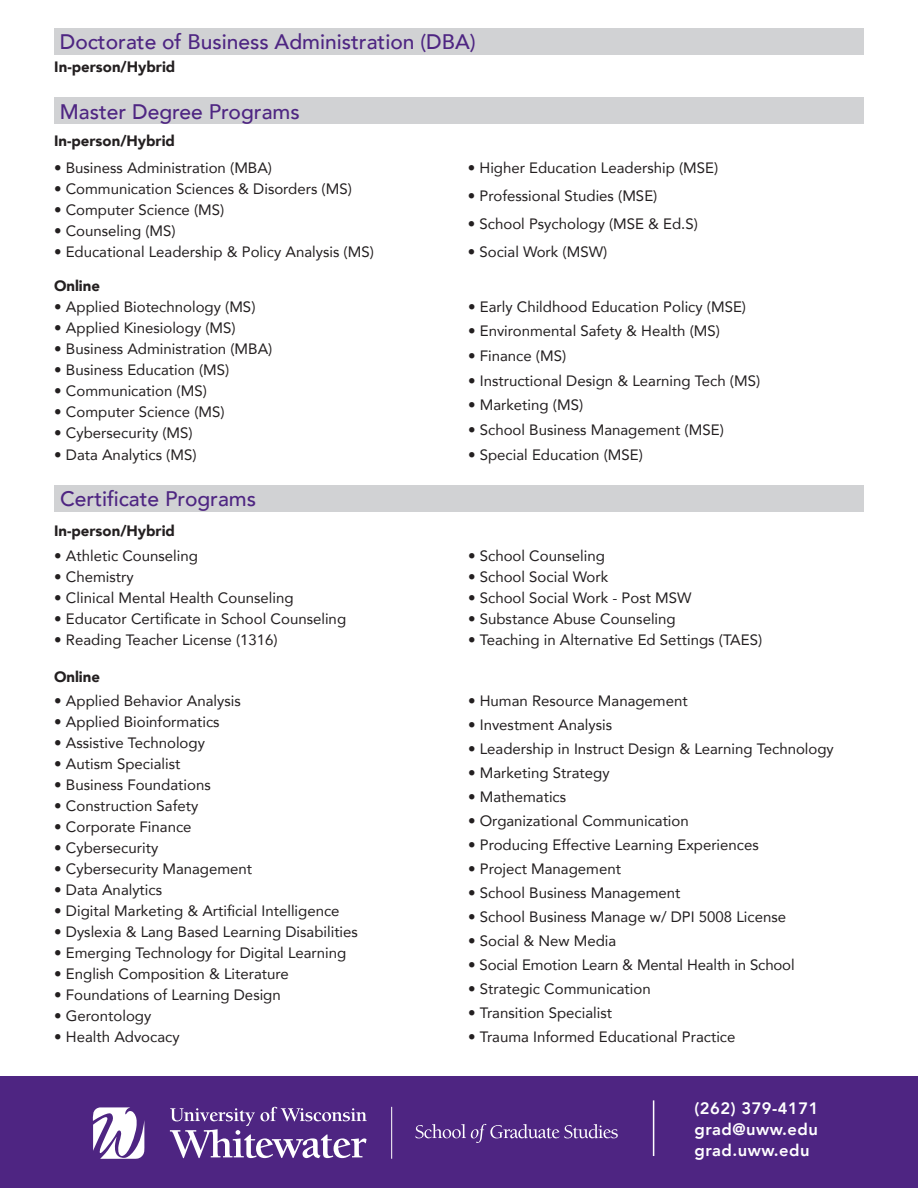
<style>
.page{position:relative;width:918px;height:1188px;background:#fff}
.page>*{position:absolute;margin:0;border:0;box-sizing:border-box;transform-origin:0 0}
.t1{font:500 21px "Avenir";color:#4e2582}
.t2{font:800 16.5px "Avenir";letter-spacing:.03em;color:#fff}
.t3{font:15px "Avenir";color:#231f20}
.t4{font:900 15px "Avenir";color:#231f20}
</style>
<div class="page">
<div style="left:54px;top:485px;width:810px;height:27px;background:#d1d2d4"></div>
<div style="left:54px;top:98px;width:810px;height:26px;background:#d1d2d4"></div>
<div style="left:54px;top:28px;width:810px;height:27px;background:#d1d2d4"></div>
<div style="left:0;top:1077px;width:918px;height:111px;background:#4e2582"></div>
<hr style="left:653px;top:1100px;width:1px;height:56px;background:#fff">
<svg style="left:415px;top:1124px;width:203px;height:19px"></svg>
<svg style="left:93px;top:1107px;width:52px;height:52px"></svg>
<svg style="left:170px;top:1107px;width:197px;height:51px"></svg>
<hr style="left:391px;top:1107px;width:1px;height:52px;background:#fff">
<p class="t1" style="left:60px;top:23px;width:417px">Doctorate of Business Administration (DBA)</p>
<p class="t4" style="left:54px;top:54px;width:123px">In-person/Hybrid</p>
<p class="t1" style="left:60px;top:93px;width:241px">Master Degree Programs</p>
<p class="t4" style="left:54px;top:128px;width:123px">In-person/Hybrid</p>
<p class="t3" style="left:54px;top:156px;width:220px">• Business Administration (MBA)</p>
<p class="t3" style="left:54px;top:177px;width:299px">• Communication Sciences &amp; Disorders (MS)</p>
<p class="t3" style="left:54px;top:198px;width:172px">• Computer Science (MS)</p>
<p class="t3" style="left:54px;top:219px;width:123px">• Counseling (MS)</p>
<p class="t3" style="left:54px;top:240px;width:321px">• Educational Leadership &amp; Policy Analysis (MS)</p>
<p class="t4" style="left:54px;top:273px;width:48px">Online</p>
<p class="t3" style="left:54px;top:294px;width:203px">• Applied Biotechnology (MS)</p>
<p class="t3" style="left:54px;top:316px;width:183px">• Applied Kinesiology (MS)</p>
<p class="t3" style="left:54px;top:337px;width:220px">• Business Administration (MBA)</p>
<p class="t3" style="left:54px;top:358px;width:177px">• Business Education (MS)</p>
<p class="t3" style="left:54px;top:379px;width:154px">• Communication (MS)</p>
<p class="t3" style="left:54px;top:400px;width:172px">• Computer Science (MS)</p>
<p class="t3" style="left:54px;top:421px;width:140px">• Cybersecurity (MS)</p>
<p class="t3" style="left:54px;top:442px;width:144px">• Data Analytics (MS)</p>
<p class="t1" style="left:60px;top:481px;width:198px">Certificate Programs</p>
<p class="t4" style="left:54px;top:518px;width:123px">In-person/Hybrid</p>
<p class="t3" style="left:54px;top:543px;width:145px">• Athletic Counseling</p>
<p class="t3" style="left:54px;top:564px;width:81px">• Chemistry</p>
<p class="t3" style="left:54px;top:585px;width:241px">• Clinical Mental Health Counseling</p>
<p class="t3" style="left:54px;top:606px;width:293px">• Educator Certificate in School Counseling</p>
<p class="t3" style="left:54px;top:627px;width:225px">• Reading Teacher License (1316)</p>
<p class="t4" style="left:54px;top:664px;width:48px">Online</p>
<p class="t3" style="left:54px;top:688px;width:188px">• Applied Behavior Analysis</p>
<p class="t3" style="left:54px;top:709px;width:167px">• Applied Bioinformatics</p>
<p class="t3" style="left:54px;top:731px;width:152px">• Assistive Technology</p>
<p class="t3" style="left:54px;top:752px;width:128px">• Autism Specialist</p>
<p class="t3" style="left:54px;top:773px;width:158px">• Business Foundations</p>
<p class="t3" style="left:54px;top:794px;width:146px">• Construction Safety</p>
<p class="t3" style="left:54px;top:815px;width:139px">• Corporate Finance</p>
<p class="t3" style="left:54px;top:836px;width:105px">• Cybersecurity</p>
<p class="t3" style="left:54px;top:857px;width:199px">• Cybersecurity Management</p>
<p class="t3" style="left:54px;top:878px;width:109px">• Data Analytics</p>
<p class="t3" style="left:54px;top:899px;width:287px">• Digital Marketing &amp; Artificial Intelligence</p>
<p class="t3" style="left:54px;top:920px;width:305px">• Dyslexia &amp; Lang Based Learning Disabilities</p>
<p class="t3" style="left:54px;top:941px;width:294px">• Emerging Technology for Digital Learning</p>
<p class="t3" style="left:54px;top:962px;width:236px">• English Composition &amp; Literature</p>
<p class="t3" style="left:54px;top:983px;width:228px">• Foundations of Learning Design</p>
<p class="t3" style="left:54px;top:1004px;width:99px">• Gerontology</p>
<p class="t3" style="left:54px;top:1025px;width:127px">• Health Advocacy</p>
<p class="t3" style="left:468px;top:156px;width:252px">• Higher Education Leadership (MSE)</p>
<p class="t3" style="left:468px;top:184px;width:191px">• Professional Studies (MSE)</p>
<p class="t3" style="left:468px;top:212px;width:232px">• School Psychology (MSE &amp; Ed.S)</p>
<p class="t3" style="left:468px;top:240px;width:141px">• Social Work (MSW)</p>
<p class="t3" style="left:468px;top:294px;width:279px">• Early Childhood Education Policy (MSE)</p>
<p class="t3" style="left:468px;top:319px;width:253px">• Environmental Safety &amp; Health (MS)</p>
<p class="t3" style="left:468px;top:344px;width:100px">• Finance (MS)</p>
<p class="t3" style="left:468px;top:368px;width:294px">• Instructional Design &amp; Learning Tech (MS)</p>
<p class="t3" style="left:468px;top:393px;width:117px">• Marketing (MS)</p>
<p class="t3" style="left:468px;top:418px;width:257px">• School Business Management (MSE)</p>
<p class="t3" style="left:468px;top:442px;width:176px">• Special Education (MSE)</p>
<p class="t3" style="left:468px;top:543px;width:138px">• School Counseling</p>
<p class="t3" style="left:468px;top:564px;width:142px">• School Social Work</p>
<p class="t3" style="left:468px;top:585px;width:225px">• School Social Work - Post MSW</p>
<p class="t3" style="left:468px;top:606px;width:209px">• Substance Abuse Counseling</p>
<p class="t3" style="left:468px;top:627px;width:296px">• Teaching in Alternative Ed Settings (TAES)</p>
<p class="t3" style="left:468px;top:688px;width:221px">• Human Resource Management</p>
<p class="t3" style="left:468px;top:712px;width:145px">• Investment Analysis</p>
<p class="t3" style="left:468px;top:737px;width:367px">• Leadership in Instruct Design &amp; Learning Technology</p>
<p class="t3" style="left:468px;top:761px;width:143px">• Marketing Strategy</p>
<p class="t3" style="left:468px;top:785px;width:100px">• Mathematics</p>
<p class="t3" style="left:468px;top:809px;width:222px">• Organizational Communication</p>
<p class="t3" style="left:468px;top:833px;width:292px">• Producing Effective Learning Experiences</p>
<p class="t3" style="left:468px;top:857px;width:154px">• Project Management</p>
<p class="t3" style="left:468px;top:881px;width:214px">• School Business Management</p>
<p class="t3" style="left:468px;top:905px;width:319px">• School Business Manage w/ DPI 5008 License</p>
<p class="t3" style="left:468px;top:929px;width:150px">• Social &amp; New Media</p>
<p class="t3" style="left:468px;top:953px;width:328px">• Social Emotion Learn &amp; Mental Health in School</p>
<p class="t3" style="left:468px;top:977px;width:184px">• Strategic Communication</p>
<p class="t3" style="left:468px;top:1001px;width:145px">• Transition Specialist</p>
<p class="t3" style="left:468px;top:1025px;width:269px">• Trauma Informed Educational Practice</p>
<p class="t2" style="left:694px;top:1095px;width:125px">(262) 379-4171</p>
<p class="t2" style="left:694px;top:1116px;width:125px">grad@uww.edu</p>
<p class="t2" style="left:694px;top:1137px;width:117px">grad.uww.edu</p>
</div>
